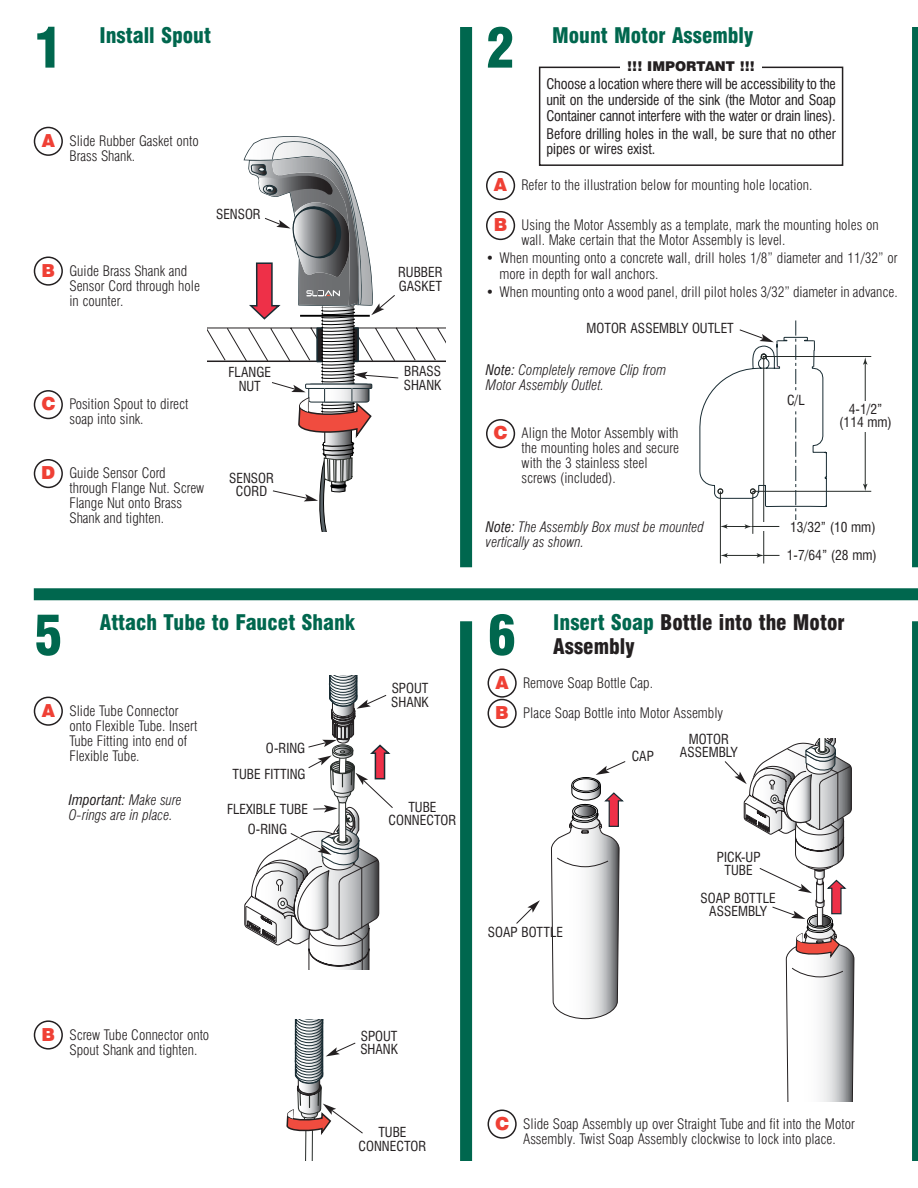
<style>
.page{position:relative;width:918px;height:1188px;background:#fff}
.page>*{position:absolute;margin:0;border:0;box-sizing:border-box;transform-origin:0 0}
.t1{font:900 condensed 54px "Swiss 721 BT";color:#00674e}
.t2{font:900 condensed 21px "Swiss 721 BT";color:#00674e}
.t3{font:900 condensed 21px/24px "Swiss 721 BT";color:#231f20}
.t4{font:900 18px "Swiss 721 BT";color:#ef4035}
.t5{font:300 condensed 14.25px/15px "Swiss 721 BT";color:#231f20}
.t6{font:condensed 14.25px/15.8px "Swiss 721 BT";color:#231f20;text-align:justify}
.t7{font:italic 300 condensed 14.25px/15px "Swiss 721 BT";color:#231f20}
.t8{font:condensed 13.5px/13.5px "Swiss 721 BT";color:#231f20;text-align:center}
.t9{font:900 13.5px "Swiss 721 BT";color:#231f20}
.s1{font-weight:900;font-stretch:normal;font-size:18px;color:#ef4035}
.s2{font-weight:400}
.s3{color:#00674e}
</style>
<div class="page">
<hr style="left:865px;top:363px;width:1px;height:123px;background:#252a27">
<svg style="left:861px;top:482px;width:9px;height:9px"></svg>
<svg style="left:863px;top:357px;width:5px;height:10px"></svg>
<hr style="left:763px;top:356px;width:108px;height:1px;background:#252a27">
<hr style="left:753px;top:491px;width:118px;height:1px;background:#252a27">
<hr style="left:753px;top:491px;width:1px;height:43px;background:#252a27">
<hr style="left:726px;top:555px;width:33px;height:1px;background:#252a27">
<svg style="left:719px;top:551px;width:11px;height:9px"></svg>
<hr style="left:763px;top:357px;width:1px;height:207px;background:#252a27">
<svg style="left:755px;top:551px;width:25px;height:9px"></svg>
<hr style="left:720px;top:491px;width:1px;height:73px;background:#252a27">
<div style="left:34px;top:588px;width:884px;height:12px;background:#00674e"></div>
<div style="left:460px;top:27px;width:12px;height:540px;background:#00674e"></div>
<div style="left:460px;top:621px;width:12px;height:540px;background:#00674e"></div>
<div style="left:912px;top:27px;width:6px;height:540px;background:#00674e"></div>
<div style="left:912px;top:621px;width:6px;height:540px;background:#00674e"></div>
<svg style="left:488px;top:669px;width:29px;height:59px"></svg>
<svg style="left:34px;top:127px;width:29px;height:29px"></svg>
<svg style="left:34px;top:256px;width:29px;height:30px"></svg>
<svg style="left:486px;top:211px;width:29px;height:29px"></svg>
<svg style="left:34px;top:390px;width:29px;height:29px"></svg>
<svg style="left:486px;top:419px;width:29px;height:29px"></svg>
<svg style="left:34px;top:459px;width:29px;height:29px"></svg>
<svg style="left:486px;top:171px;width:29px;height:29px"></svg>
<svg style="left:34px;top:697px;width:29px;height:29px"></svg>
<svg style="left:34px;top:1020px;width:29px;height:30px"></svg>
<svg style="left:572px;top:778px;width:28px;height:15px"></svg>
<div style="left:572px;top:777px;width:29px;height:16px;border:1px solid #000;border-radius:50%"></div>
<div style="left:573px;top:779px;width:26px;height:12px;border:1px solid #000;border-radius:50%"></div>
<svg style="left:551px;top:784px;width:73px;height:235px"></svg>
<svg style="left:488px;top:1110px;width:29px;height:29px"></svg>
<div style="left:539px;top:67px;width:304px;height:99px;border:2px solid #231f20"></div>
<div style="left:620px;top:60px;width:142px;height:18px;background:#fff"></div>
<svg style="left:699px;top:320px;width:128px;height:211px"></svg>
<div style="left:837px;top:402px;width:58px;height:30px;background:#fff"></div>
<div style="left:784px;top:520px;width:98px;height:16px;background:#fff"></div>
<svg style="left:286px;top:1019px;width:77px;height:142px"></svg>
<svg style="left:516px;top:900px;width:24px;height:24px"></svg>
<svg style="left:724px;top:738px;width:131px;height:363px"></svg>
<svg style="left:596px;top:761px;width:30px;height:14px"></svg>
<div style="left:781px;top:392px;width:30px;height:19px;background:#fff"></div>
<svg style="left:208px;top:136px;width:238px;height:833px"></svg>
<h1 class="t1" style="left:34px;top:27px;width:30px">1</h1>
<h2 class="t2" style="left:100px;top:27px;width:113px">Install Spout</h2>
<p class="t5" style="left:69px;top:134px;width:131px;text-indent:-28px"><span class="s1">A</span> Slide Rubber Gasket onto<br>Brass Shank.</p>
<p class="t8" style="left:216px;top:208px;width:46px">SENSOR</p>
<p class="t5" style="left:69px;top:264px;width:132px;text-indent:-28px"><span class="s1">B</span> Guide Brass Shank and<br>Sensor Cord through hole in counter.</p>
<p class="t5" style="left:69px;top:398px;width:121px;text-indent:-28px"><span class="s1">C</span> Position Spout to direct soap into sink.</p>
<p class="t5" style="left:69px;top:467px;width:136px;text-indent:-28px"><span class="s1">D</span> Guide Sensor Cord through Flange Nut. Screw<br>Flange Nut onto Brass<br>Shank and tighten.</p>
<p class="t8" style="left:229px;top:367px;width:44px">FLANGE<br>NUT</p>
<p class="t8" style="left:229px;top:472px;width:46px">SENSOR<br>CORD</p>
<h1 class="t1" style="left:34px;top:614px;width:30px">5</h1>
<h2 class="t2" style="left:100px;top:614px;width:257px">Attach Tube to Faucet Shank</h2>
<p class="t5" style="left:69px;top:704px;width:129px;text-indent:-28px"><span class="s1">A</span> Slide Tube Connector onto Flexible Tube. Insert<br>Tube Fitting into end of<br>Flexible Tube.</p>
<p class="t7" style="left:69px;top:793px;width:115px"><span class="s2">Important:</span> Make sure<br>O-rings are in place.</p>
<p class="t8" style="left:266px;top:742px;width:41px">O-RING</p>
<p class="t8" style="left:233px;top:769px;width:74px">TUBE FITTING</p>
<p class="t8" style="left:227px;top:804px;width:82px">FLEXIBLE TUBE</p>
<p class="t8" style="left:248px;top:824px;width:41px">O-RING</p>
<p class="t8" style="left:398px;top:267px;width:46px;text-align:left">RUBBER<br>GASKET</p>
<p class="t8" style="left:404px;top:366px;width:39px;text-align:left">BRASS<br>SHANK</p>
<p class="t8" style="left:391px;top:682px;width:39px;text-align:left">SPOUT<br>SHANK</p>
<p class="t8" style="left:389px;top:801px;width:69px">TUBE<br>CONNECTOR</p>
<h1 class="t1" style="left:486px;top:27px;width:30px">2</h1>
<h2 class="t2" style="left:552px;top:27px;width:203px">Mount Motor Assembly</h2>
<p class="t9" style="left:627px;top:62px;width:129px">!!! IMPORTANT !!!</p>
<p class="t6" style="left:546px;top:77px;width:291px">Choose a location where there will be accessibility to the unit on the underside of the sink (the Motor and Soap Container cannot interfere with the water or drain lines).</p>
<p class="t6" style="left:546px;top:127px;width:291px">Before drilling holes in the wall, be sure that no other pipes or wires exist.</p>
<p class="t5" style="left:494px;top:179px;width:320px"><span class="s1">A</span> Refer to the illustration below for mounting hole location.</p>
<p class="t5" style="left:522px;top:219px;width:359px;text-indent:-28px"><span class="s1">B</span> Using the Motor Assembly as a template, mark the mounting holes on wall. Make certain that the Motor Assembly is level.</p>
<p class="t5" style="left:499px;top:251px;width:400px;line-height:15.8px;text-indent:-14px">• When mounting onto a concrete wall, drill holes 1/8” diameter and 11/32” or more in depth for wall anchors.</p>
<p class="t5" style="left:486px;top:285px;width:413px">• When mounting onto a wood panel, drill pilot holes 3/32” diameter in advance.</p>
<p class="t8" style="left:587px;top:322px;width:149px">MOTOR ASSEMBLY OUTLET</p>
<p class="t7" style="left:486px;top:364px;width:182px"><span class="s2">Note:</span> Completely remove Clip from<br>Motor Assembly Outlet.</p>
<p class="t4" style="left:494px;top:426px;width:16px">C</p>
<p class="t5" style="left:522px;top:427px;width:159px">Align the Motor Assembly with the mounting holes and secure with the 3 stainless steel screws (included).</p>
<p class="t7" style="left:486px;top:520px;width:220px"><span class="s2">Note:</span> The Assembly Box must be mounted vertically as shown.</p>
<p class="t8" style="left:787px;top:395px;width:19px">C/L</p>
<p class="t8" style="left:839px;top:403px;width:54px">4-1/2” (114 mm)</p>
<p class="t8" style="left:787px;top:514px;width:91px;line-height:28px;text-align:left">13/32” (10 mm)<br>1-7/64” (28 mm)</p>
<h1 class="t1" style="left:488px;top:614px;width:30px">6</h1>
<h2 class="t3" style="left:553px;top:612px;width:293px"><span class="s3">Insert Soap</span> Bottle into the Motor<br>Assembly</h2>
<p class="t5" style="left:496px;top:676px;width:159px"><span class="s1">A</span> Remove Soap Bottle Cap.</p>
<p class="t5" style="left:495px;top:706px;width:229px"><span class="s1">B</span> Place Soap Bottle into Motor Assembly</p>
<p class="t8" style="left:488px;top:927px;width:77px">SOAP BOTTLE</p>
<p class="t8" style="left:632px;top:751px;width:24px">CAP</p>
<p class="t8" style="left:680px;top:733px;width:59px">MOTOR<br>ASSEMBLY</p>
<p class="t8" style="left:717px;top:851px;width:45px">PICK-UP<br>TUBE</p>
<p class="t8" style="left:701px;top:892px;width:77px">SOAP BOTTLE<br>ASSEMBLY</p>
<p class="t4" style="left:42px;top:1028px;width:15px">B</p>
<p class="t5" style="left:69px;top:1028px;width:141px">Screw Tube Connector onto<br>Spout Shank and tighten.</p>
<p class="t8" style="left:360px;top:1030px;width:39px;text-align:left">SPOUT<br>SHANK</p>
<p class="t8" style="left:359px;top:1127px;width:69px">TUBE<br>CONNECTOR</p>
<p class="t5" style="left:523px;top:1117px;width:333px;text-indent:-28px"><span class="s1">C</span> Slide Soap Assembly up over Straight Tube and fit into the Motor<br>Assembly. Twist Soap Assembly clockwise to lock into place.</p>
</div>
